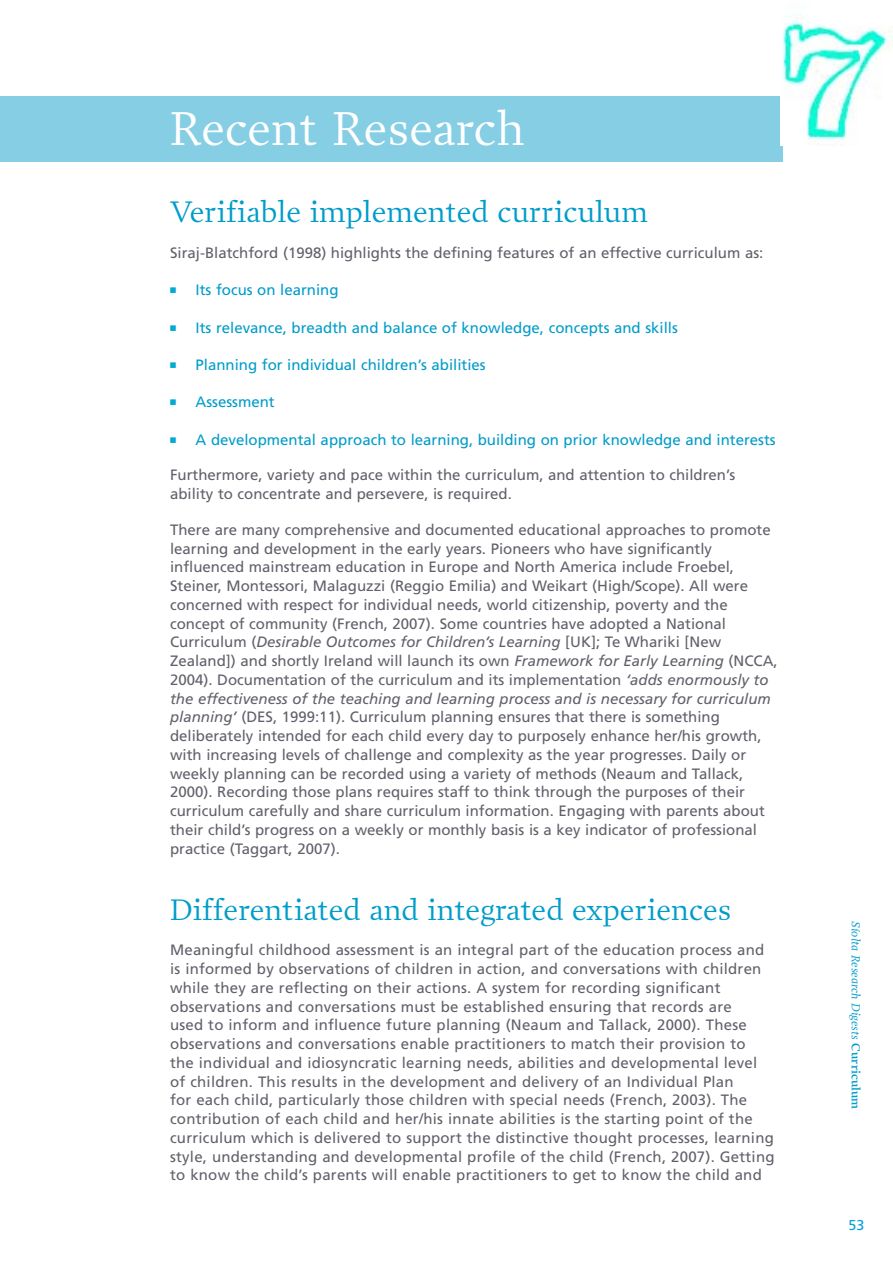
<style>
.page{position:relative;width:893px;height:1263px;background:#fff}
.page>*{position:absolute;margin:0;border:0;box-sizing:border-box;transform-origin:0 0}
.t1{font:48px "Prensa";color:#fff}
.t2{font:30px "Prensa";color:#009cca}
.t3{font:15px/18.8px "Frutiger";color:#62606a}
.t4{font:15px "Frutiger";color:#009cca}
.t5{font:14.25px "Frutiger";color:#009ee0}
.t6{font:italic 12px "Prensa";color:#009cca}
.s1{font-style:italic}
.s2{font-weight:600;font-style:normal}
</style>
<div class="page">
<div style="left:0;top:96px;width:782px;height:66px;background:#85cee4"></div>
<img style="left:781px;top:21px;width:112px;height:124px">
<h1 class="t1" style="left:170px;top:101px;width:356px">Recent Research</h1>
<h2 class="t2" style="left:170px;top:194px;width:479px">Verifiable implemented curriculum</h2>
<p class="t3" style="left:170px;top:243px;width:595px">Siraj-Blatchford (1 998) highlights the defining features of an effective curriculum as:</p>
<p class="t4" style="left:170px;top:281px;width:170px"><sup>■</sup> Its focus on learning</p>
<p class="t4" style="left:170px;top:319px;width:509px"><sup>■</sup> Its relevance, breadth and balance of knowledge, concepts and skills</p>
<p class="t4" style="left:170px;top:356px;width:317px"><sup>■</sup> Planning for individual children’s abilities</p>
<p class="t4" style="left:170px;top:393px;width:106px"><sup>■</sup> Assessment</p>
<p class="t4" style="left:170px;top:430px;width:607px"><sup>■</sup> A developmental approach to learning, building on prior knowledge and interests</p>
<p class="t3" style="left:170px;top:465px;width:567px">Furthermore, variety and pace within the curriculum, and attention to children’s ability to concentrate and persevere, is required.</p>
<p class="t3" style="left:170px;top:520px;width:609px">There are many comprehensive and documented educational approaches to promote learning and development in the early years. Pioneers who have significantly influenced mainstream education in Europe and North America include Froebel, Steiner, Montessori, Malaguzzi (Reggio Emilia) and Weikart (High/Scope). All were concerned with respect for individual needs, world citizenship, poverty and the concept of community (French, 2007). Some countries have adopted a National Curriculum (<span class="s1">Desirable Outcomes for Children’s Learning</span> [UK]; Te Whariki [New Zealand]) and shortly Ireland will launch its own <span class="s1">Framework for Early Learning</span> (NCCA, 2004). Documentation of the curriculum and its implementation <span class="s1">‘adds enormously to the effectiveness of the teaching and learning process and is necessary for curriculum planning’</span> (DES, 1 999:11 ). Curriculum planning ensures that there is something deliberately intended for each child every day to purposely enhance her/his growth, with increasing levels of challenge and complexity as the year progresses. Daily or weekly planning can be recorded using a variety of methods (Neaum and Tallack, 2000). Recording those plans requires staff to think through the purposes of their curriculum carefully and share curriculum information. Engaging with parents about their child’s progress on a weekly or monthly basis is a key indicator of professional practice (Taggart, 2007).</p>
<h2 class="t2" style="left:170px;top:892px;width:563px">Differentiated and integrated experiences</h2>
<p class="t3" style="left:170px;top:940px;width:606px">Meaningful childhood assessment is an integral part of the education process and is informed by observations of children in action, and conversations with children while they are reflecting on their actions. A system for recording significant observations and conversations must be established ensuring that records are<br>used to inform and influence future planning (Neaum and Tallack, 2000). These observations and conversations enable practitioners to match their provision to<br>the individual and idiosyncratic learning needs, abilities and developmental level of children. This results in the development and delivery of an Individual Plan<br>for each child, particularly those children with special needs (French, 2003). The contribution of each child and her/his innate abilities is the starting point of the curriculum which is delivered to support the distinctive thought processes, learning style, understanding and developmental profile of the child (French, 2007). Getting to know the child’s parents will enable practitioners to get to know the child and</p>
<p class="t6" style="left:863px;top:921px;width:189px;rotate:90deg">Síolta Research Digests <span class="s2">Curriculum</span></p>
<p class="t5" style="left:849px;top:1217px;width:16px">53</p>
</div>
